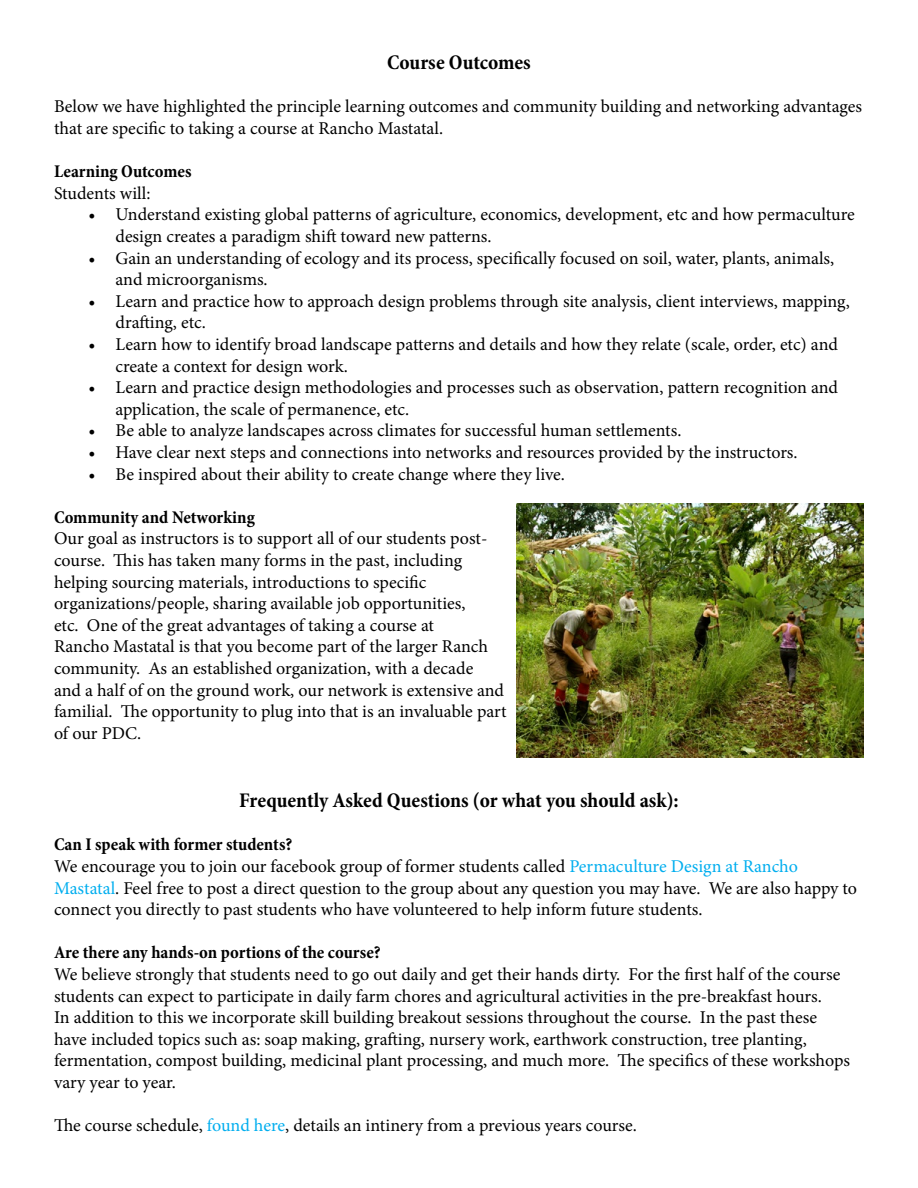
<style>
.page{position:relative;width:918px;height:1188px;background:#fff}
.page>*{position:absolute;margin:0;border:0;box-sizing:border-box;transform-origin:0 0}
.t1{font:700 condensed 21px "Minion Pro";color:#000}
.t2{font:18px/21.6px "Minion Pro";color:#000}
.t3{font:700 condensed 18px "Minion Pro";color:#000}
.s1{font-weight:700;font-stretch:condensed}
.s2{color:#00aeef}
</style>
<div class="page">
<img style="left:517px;top:504px;width:347px;height:254px">
<p class="t1" style="left:387px;top:48px;width:145px">Course Outcomes</p>
<p class="t2" style="left:54px;top:96px;width:810px">Below we have highlighted the principle learning outcomes and community building and networking advantages that are specific to taking a course at Rancho Mastatal.</p>
<p class="t3" style="left:54px;top:159px;width:139px">Learning Outcomes</p>
<p class="t2" style="left:54px;top:182px;width:98px">Students will:</p>
<p class="t2" style="left:116px;top:204px;width:741px;text-indent:-27px">• Understand existing global patterns of agriculture, economics, development, etc and how permaculture design creates a paradigm shift toward new patterns.</p>
<p class="t2" style="left:116px;top:247px;width:720px;text-indent:-27px">• Gain an understanding of ecology and its process, specifically focused on soil, water, plants, animals, and microorganisms.</p>
<p class="t2" style="left:116px;top:290px;width:736px;text-indent:-27px">• Learn and practice how to approach design problems through site analysis, client interviews, mapping, drafting, etc.</p>
<p class="t2" style="left:116px;top:334px;width:724px;text-indent:-27px">• Learn how to identify broad landscape patterns and details and how they relate (scale, order, etc) and create a context for design work.</p>
<p class="t2" style="left:116px;top:377px;width:724px;text-indent:-27px">• Learn and practice design methodologies and processes such as observation, pattern recognition and application, the scale of permanence, etc.</p>
<p class="t2" style="left:89px;top:420px;width:594px">• Be able to analyze landscapes across climates for successful human settlements.</p>
<p class="t2" style="left:89px;top:442px;width:711px">• Have clear next steps and connections into networks and resources provided by the instructors.</p>
<p class="t2" style="left:89px;top:463px;width:478px">• Be inspired about their ability to create change where they live.</p>
<p class="t3" style="left:54px;top:505px;width:202px">Community and Networking</p>
<p class="t2" style="left:54px;top:528px;width:454px">Our goal as instructors is to support all of our students post&shy;course. This has taken many forms in the past, including helping sourcing materials, introductions to specific organizations/people, sharing available job opportunities,<br>etc. One of the great advantages of taking a course at<br>Rancho Mastatal is that you become part of the larger Ranch community. As an established organization, with a decade<br>and a half of on the ground work, our network is extensive and familial. The opportunity to plug into that is an invaluable part of our PDC.</p>
<p class="t1" style="left:239px;top:786px;width:441px">Frequently Asked Questions (or what you should ask):</p>
<p class="t2" style="left:54px;top:834px;width:805px"><span class="s1">Can I speak with former students?<br></span>We encourage you to join our facebook group of former students called <span class="s2">Permaculture Design at Rancho Mastatal</span>. Feel free to post a direct question to the group about any question you may have. We are also happy to connect you directly to past students who have volunteered to help inform future students.</p>
<p class="t3" style="left:54px;top:940px;width:328px">Are there any hands-on portions of the course?</p>
<p class="t2" style="left:54px;top:964px;width:798px">We believe strongly that students need to go out daily and get their hands dirty. For the first half of the course students can expect to participate in daily farm chores and agricultural activities in the pre-breakfast hours.<br>In addition to this we incorporate skill building breakout sessions throughout the course. In the past these have included topics such as: soap making, grafting, nursery work, earthwork construction, tree planting, fermentation, compost building, medicinal plant processing, and much more. The specifics of these workshops vary year to year.</p>
<p class="t2" style="left:54px;top:1115px;width:584px">The course schedule, <span class="s2">found here</span>, details an intinery from a previous years course.</p>
</div>
